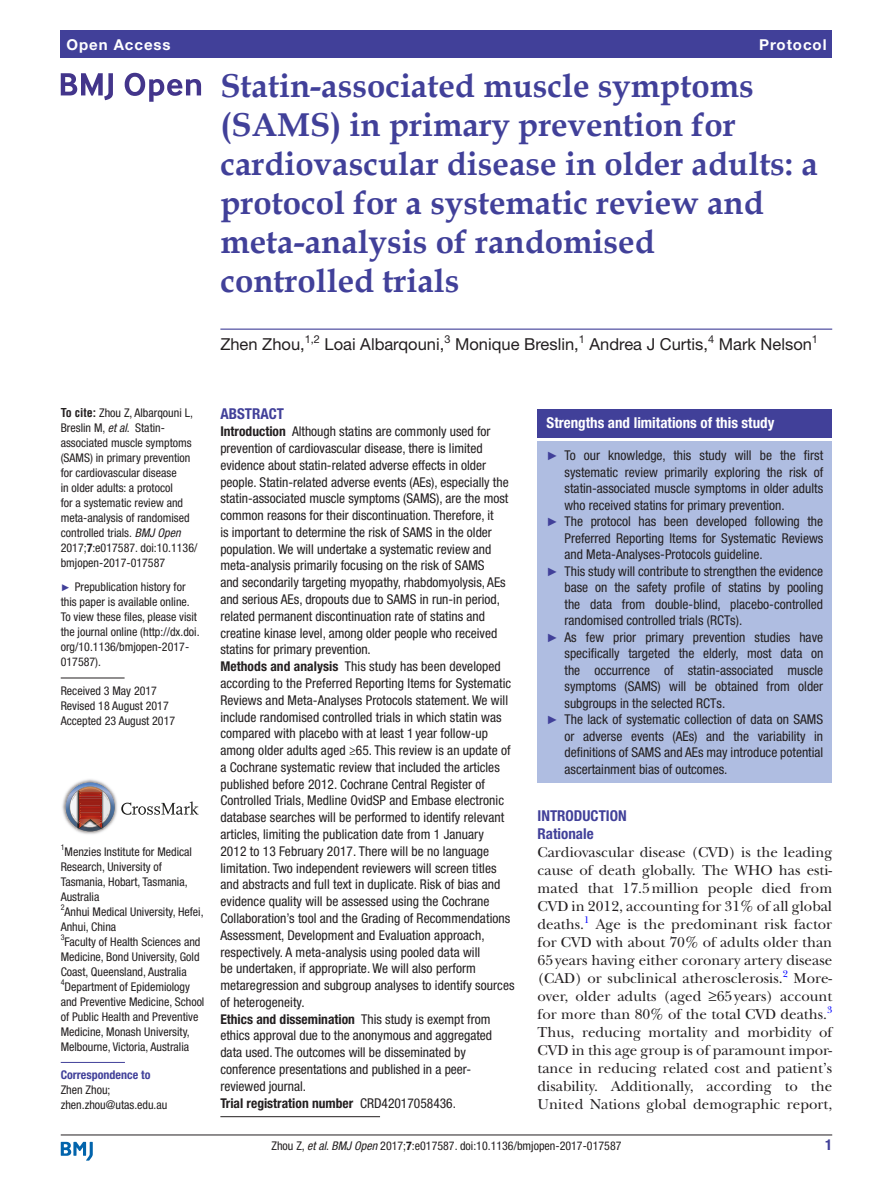
<style>
.page{position:relative;width:893px;height:1191px;background:#fff}
.page>*{position:absolute;margin:0;border:0;box-sizing:border-box;transform-origin:0 0}
.t1{font:700 33px/39px "Book Antiqua";color:#414099}
.t2{font:16.5px "Helvetica Neue LT Std";color:#231f20}
.t3{font:15px/18px "New Baskerville";color:#231f20;text-align:justify}
.t4{font:700 condensed 15px "Helvetica Neue LT Std";color:#fff}
.t5{font:700 condensed 15px/18px "Helvetica Neue LT Std";color:#414099}
.t6{font:700 15px "Helvetica Neue LT Std";letter-spacing:.065em;color:#fff}
.t7{font:condensed 13.5px/16.8px "Helvetica Neue LT Std";color:#231f20}
.t8{font:condensed 12px/15px "Helvetica Neue LT Std";color:#231f20}
.t9{font:700 condensed 12px "Helvetica Neue LT Std";color:#414099}
.t10{font:10.95px "Helvetica Neue LT Std";color:#231f20}
.t11{font:9.9px "New Baskerville";color:#00f}
.t12{font:condensed 7.95px "Helvetica Neue LT Std";color:#231f20}
.s1{font-family:"Helvetica LT Std";font-weight:700}
.s2{font-style:italic}
.s3{font-weight:700}
.s4{font-family:"Arial";font-stretch:normal;font-size:9.75px;color:#414099}
.s5{font-family:"Arial";font-stretch:normal;font-size:12px;color:#414099}
</style>
<div class="page">
<hr style="left:61px;top:1134px;width:771px;height:1px;background:#231f20">
<svg style="left:61px;top:1141px;width:32px;height:19px"></svg>
<div style="left:61px;top:31px;width:771px;height:27px;background:#414099"></div>
<hr style="left:220px;top:1116px;width:160px;height:1px;background:#231f20">
<hr style="left:220px;top:328px;width:612px;height:2px;background:#414099">
<hr style="left:61px;top:677px;width:64px;height:1px;background:#231f20">
<hr style="left:61px;top:1062px;width:64px;height:1px;background:#414099">
<svg style="left:61px;top:73px;width:52px;height:27px"></svg>
<svg style="left:125px;top:73px;width:76px;height:29px"></svg>
<img style="left:62px;top:779px;width:55px;height:55px">
<svg style="left:66px;top:782px;width:49px;height:49px;background:#a78588"></svg>
<svg style="left:121px;top:801px;width:78px;height:13px"></svg>
<div style="left:538px;top:409px;width:294px;height:28px;background:#414099"></div>
<div style="left:538px;top:441px;width:294px;height:341px;background:#afbde1"></div>
<p class="t6" style="left:66px;top:35px;width:106px">Open Access</p>
<p class="t6" style="left:759px;top:35px;width:69px">Protocol</p>
<h1 class="t1" style="left:220px;top:66px;width:599px">Statin-associated muscle symptoms (SAMS) in primary prevention for cardiovascular disease in older adults: a protocol for a systematic review and meta-analysis of randomised<br>controlled trials</h1>
<p class="t2" style="left:220px;top:335px;width:86px">Zhen Zhou,</p>
<p class="t10" style="left:305px;top:332px;width:17px">1,2</p>
<p class="t2" style="left:325px;top:335px;width:121px">Loai Albarqouni,</p>
<p class="t10" style="left:444px;top:332px;width:8px">3</p>
<p class="t2" style="left:455px;top:335px;width:125px">Monique Breslin,</p>
<p class="t10" style="left:579px;top:332px;width:8px">1</p>
<p class="t2" style="left:589px;top:335px;width:120px">Andrea J Curtis,</p>
<p class="t10" style="left:708px;top:332px;width:8px">4</p>
<p class="t2" style="left:719px;top:335px;width:95px">Mark Nelson</p>
<p class="t10" style="left:812px;top:332px;width:8px">1</p>
<p class="t8" style="left:61px;top:405px;width:138px"><span class="s1">To cite:</span> Zhou Z, Albarqouni L,<br>Breslin M, <span class="s2">et al</span>. Statin&shy;associated muscle symptoms (SAMS) in primary prevention for cardiovascular disease<br>in older adults: a protocol<br>for a systematic review and meta-analysis of randomised controlled trials. <span class="s2">BMJ Open<br></span>2017;<span class="s3">7</span>:e017587. doi:10.1136/ bmjopen-2017-017587</p>
<p class="t8" style="left:61px;top:579px;width:140px"><span class="s4">►</span> Prepublication history for this paper is available online.<br>To view these files, please visit the journal online (http://dx.doi. org/10.1136/bmjopen-2017-<br>017587).</p>
<p class="t8" style="left:61px;top:683px;width:116px">Received 3 May 2017<br>Revised 18 August 2017<br>Accepted 23 August 2017</p>
<p class="t12" style="left:61px;top:843px;width:5px">1</p>
<p class="t8" style="left:61px;top:844px;width:133px;text-indent:4px">Menzies Institute for Medical<br>Research, University of<br>Tasmania, Hobart, Tasmania,<br>Australia</p>
<p class="t12" style="left:61px;top:903px;width:5px">2</p>
<p class="t8" style="left:61px;top:904px;width:144px;text-indent:4px">Anhui Medical University, Hefei,<br>Anhui, China</p>
<p class="t12" style="left:61px;top:933px;width:5px">3</p>
<p class="t8" style="left:61px;top:934px;width:141px;text-align:justify;text-indent:4px">Faculty of Health Sciences and Medicine, Bond University, Gold Coast, Queensland, Australia</p>
<p class="t12" style="left:61px;top:978px;width:5px">4</p>
<p class="t8" style="left:61px;top:979px;width:145px;text-indent:4px">Department of Epidemiology and Preventive Medicine, School of Public Health and Preventive<br>Medicine, Monash University,<br>Melbourne, Victoria, Australia</p>
<p class="t9" style="left:61px;top:1067px;width:91px">Correspondence to</p>
<p class="t8" style="left:61px;top:1082px;width:108px">Zhen Zhou; zhen.zhou@utas.edu.au</p>
<p class="t5" style="left:220px;top:405px;width:65px">Abstract</p>
<p class="t7" style="left:220px;top:423px;width:296px"><span class="s3">Introduction</span> Although statins are commonly used for prevention of cardiovascular disease, there is limited evidence about statin-related adverse effects in older people. Statin-related adverse events (AEs), especially the statin-associated muscle symptoms (SAMS), are the most common reasons for their discontinuation. Therefore, it<br>is important to determine the risk of SAMS in the older population. We will undertake a systematic review and meta-analysis primarily focusing on the risk of SAMS<br>and secondarily targeting myopathy, rhabdomyolysis, AEs and serious AEs, dropouts due to SAMS in run-in period, related permanent discontinuation rate of statins and creatine kinase level, among older people who received statins for primary prevention.<br><span class="s3">Methods and analysis</span> This study has been developed according to the Preferred Reporting Items for Systematic Reviews and Meta-Analyses Protocols statement. We will include randomised controlled trials in which statin was compared with placebo with at least 1 year follow-up among older adults aged ≥65. This review is an update of a Cochrane systematic review that included the articles published before 2012. Cochrane Central Register of Controlled Trials, Medline OvidSP and Embase electronic database searches will be performed to identify relevant articles, limiting the publication date from 1 January<br>2012 to 13 February 2017. There will be no language limitation. Two independent reviewers will screen titles and abstracts and full text in duplicate. Risk of bias and evidence quality will be assessed using the Cochrane Collaboration’s tool and the Grading of Recommendations Assessment, Development and Evaluation approach, respectively. A meta-analysis using pooled data will<br>be undertaken, if appropriate. We will also perform metaregression and subgroup analyses to identify sources of heterogeneity.<br><span class="s3">Ethics and dissemination</span> This study is exempt from ethics approval due to the anonymous and aggregated data used. The outcomes will be disseminated by conference presentations and published in a peer&shy;reviewed journal.<br><span class="s3">Trial registration number</span> CRD42017058436.</p>
<p class="t4" style="left:547px;top:414px;width:229px">Strengths and limitations of this study</p>
<p class="t7" style="left:547px;top:447px;width:278px"><span class="s5">►</span> To our knowledge, this study will be the first</p>
<p class="t7" style="left:565px;top:463px;width:260px">systematic review primarily exploring the risk of</p>
<p class="t7" style="left:565px;top:480px;width:260px">statin-associated muscle symptoms in older adults</p>
<p class="t7" style="left:565px;top:496px;width:222px">who received statins for primary prevention.</p>
<p class="t7" style="left:547px;top:513px;width:278px"><span class="s5">►</span> The protocol has been developed following the</p>
<p class="t7" style="left:565px;top:529px;width:260px">Preferred Reporting Items for Systematic Reviews</p>
<p class="t7" style="left:565px;top:546px;width:200px">and Meta-Analyses-Protocols guideline.</p>
<p class="t7" style="left:547px;top:562px;width:278px"><span class="s5">►</span> This study will contribute to strengthen the evidence</p>
<p class="t7" style="left:565px;top:579px;width:260px">base on the safety profile of statins by pooling</p>
<p class="t7" style="left:565px;top:595px;width:260px">the data from double-blind, placebo-controlled</p>
<p class="t7" style="left:565px;top:612px;width:179px">randomised controlled trials (RCTs).</p>
<p class="t7" style="left:547px;top:628px;width:278px"><span class="s5">►</span> As few prior primary prevention studies have</p>
<p class="t7" style="left:565px;top:645px;width:260px">specifically targeted the elderly, most data on</p>
<p class="t7" style="left:565px;top:661px;width:260px">the occurrence of statin-associated muscle</p>
<p class="t7" style="left:565px;top:678px;width:260px">symptoms (SAMS) will be obtained from older</p>
<p class="t7" style="left:565px;top:694px;width:162px">subgroups in the selected RCTs.</p>
<p class="t7" style="left:547px;top:711px;width:278px"><span class="s5">►</span> The lack of systematic collection of data on SAMS</p>
<p class="t7" style="left:565px;top:727px;width:260px">or adverse events (AEs) and the variability in</p>
<p class="t7" style="left:565px;top:744px;width:260px">definitions of SAMS and AEs may introduce potential</p>
<p class="t7" style="left:565px;top:760px;width:164px">ascertainment bias of outcomes.</p>
<p class="t5" style="left:538px;top:806px;width:91px">Introduction<br>Rationale</p>
<p class="t3" style="left:538px;top:843px;width:296px">Cardiovascular disease (CVD) is the leading cause of death globally. The WHO has esti&shy;mated that 17.5million people died from CVD in 2012, accounting for 31% of all global deaths.</p>
<p class="t11" style="left:584px;top:913px;width:7px">1</p>
<p class="t3" style="left:538px;top:915px;width:296px;text-indent:58px">Age is the predominant risk factor for CVD with about 70% of adults older than 65years having either coronary artery disease (CAD) or subclinical atherosclerosis.</p>
<p class="t11" style="left:783px;top:967px;width:7px">2</p>
<p class="t3" style="left:538px;top:969px;width:296px;text-indent:256px">More&shy;over, older adults (aged ≥65years) account for more than 80% of the total CVD deaths.<sup>3<br></sup>Thus, reducing mortality and morbidity of CVD in this age group is of paramount impor&shy;tance in reducing related cost and patient’s disability. Additionally, according to the United Nations global demographic report,</p>
<p class="t8" style="left:271px;top:1137px;width:352px">Zhou Z, <span class="s2">et al</span>. <span class="s2">BMJ Open</span> 2017;<span class="s3">7</span>:e017587. doi:10.1136/bmjopen-2017-017587</p>
<p class="t5" style="left:825px;top:1135px;width:9px">1</p>
</div>
